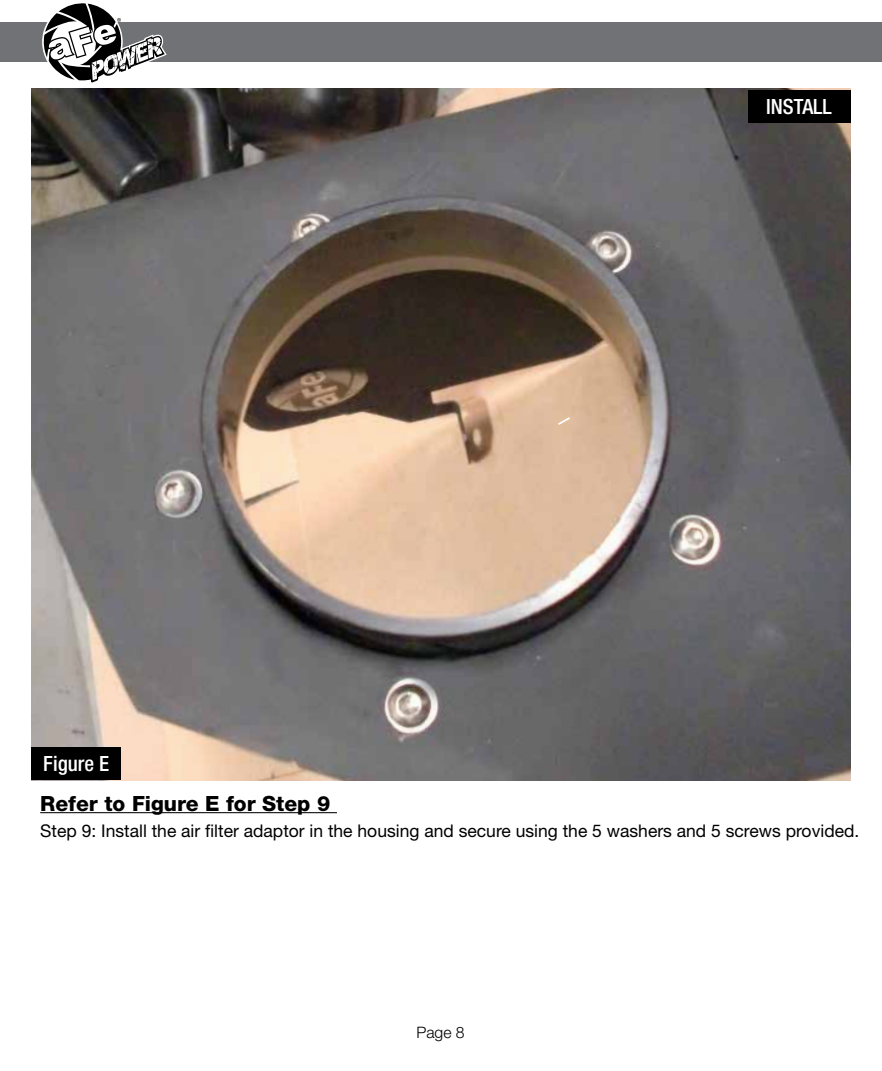
<style>
.page{position:relative;width:882px;height:1071px;background:#fff}
.page>*{position:absolute;margin:0;border:0;box-sizing:border-box;transform-origin:0 0}
.t1{font:800 21px "Helvetica Neue";color:#000}
.t2{font:500 condensed 21px "Helvetica Neue";color:#fff}
.t3{font:17.5px "Helvetica Neue";color:#000}
.t4{font:300 15.75px "Helvetica Neue";color:#000}
</style>
<div class="page">
<img style="left:32px;top:89px;width:818px;height:691px">
<div style="left:0;top:23px;width:882px;height:39px;background:#717275"></div>
<svg style="left:43px;top:3px;width:124px;height:80px"></svg>
<hr style="left:40px;top:812px;width:297px;height:1px;background:#000">
<div style="left:32px;top:747px;width:89px;height:33px;background:#000"></div>
<svg style="left:556px;top:416px;width:16px;height:11px"></svg>
<div style="left:748px;top:90px;width:102px;height:33px;background:#000"></div>
<p class="t2" style="left:43px;top:751px;width:67px">Figure E</p>
<p class="t2" style="left:766px;top:94px;width:67px">INSTALL</p>
<p class="t1" style="left:40px;top:791px;width:292px">Refer to Figure E for Step 9</p>
<p class="t3" style="left:40px;top:820px;width:821px">Step 9: Install the air filter adaptor in the housing and secure using the 5 washers and 5 screws provided.</p>
<p class="t4" style="left:416px;top:1023px;width:50px">Page 8</p>
</div>
